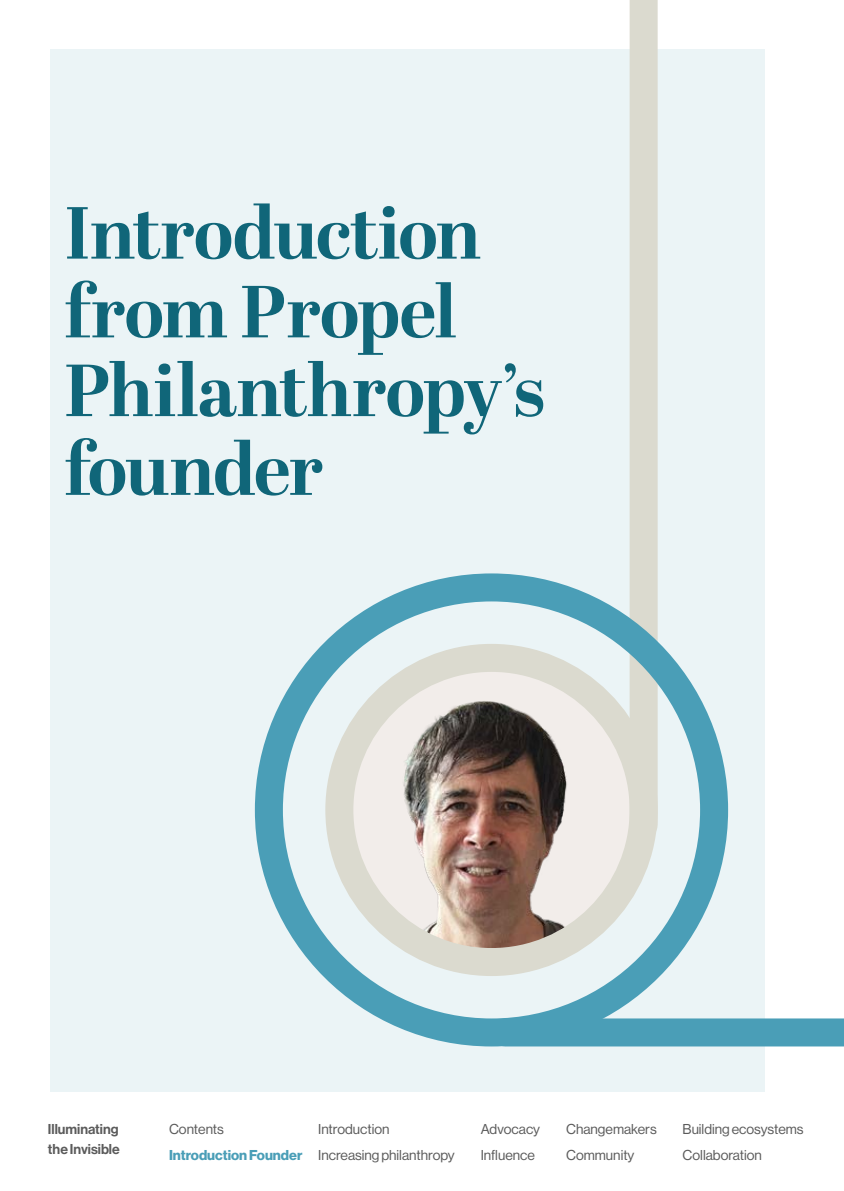
<style>
.page{position:relative;width:844px;height:1191px;background:#fff}
.page>*{position:absolute;margin:0;border:0;box-sizing:border-box;transform-origin:0 0}
.t1{font:700 73.5px/78.8px "Abril Display";letter-spacing:-.015em;color:#106679}
.t2{font:14px/26.4px "N Haas Grotesk DS Pro 55 Rg";color:#5b5b5b}
.t3{font:14px "N Haas Grotesk DS Pro 65 Md";color:#5b5b5b}
.t4{font:14px "N Haas Grotesk DS Pro 75 Bd";color:#4a9eb7}
</style>
<div class="page">
<div style="left:50px;top:50px;width:714px;height:1041px;background:#ebf4f6"></div>
<img style="left:358px;top:682px;width:266px;height:266px">
<div style="left:505px;top:1018px;width:338px;height:28px;background:#4a9eb7"></div>
<div style="left:629px;top:0;width:28px;height:825px;background:#dbdacf"></div>
<div style="left:255px;top:573px;width:473px;height:473px;border:28px solid #4a9eb7;border-radius:50%"></div>
<div style="left:325px;top:644px;width:332px;height:332px;border:28px solid #dbdacf;border-radius:50%"></div>
<h1 class="t1" style="left:64px;top:198px;width:482px">Introduction from Propel<br>Philanthropy’s founder</h1>
<p class="t2" style="left:480px;top:1116px;width:61px">Advocacy<br>Influence</p>
<p class="t2" style="left:566px;top:1116px;width:92px">Changemakers<br>Community</p>
<p class="t2" style="left:682px;top:1116px;width:122px">Building ecosystems</p>
<p class="t3" style="left:48px;top:1121px;width:72px">Illuminating</p>
<p class="t2" style="left:169px;top:1116px;width:56px">Contents</p>
<p class="t3" style="left:48px;top:1141px;width:73px">the Invisible</p>
<p class="t2" style="left:318px;top:1116px;width:138px">Introduction<br>Increasing philanthropy</p>
<p class="t4" style="left:169px;top:1147px;width:135px">Introduction Founder</p>
<p class="t2" style="left:682px;top:1142px;width:81px">Collaboration</p>
</div>
